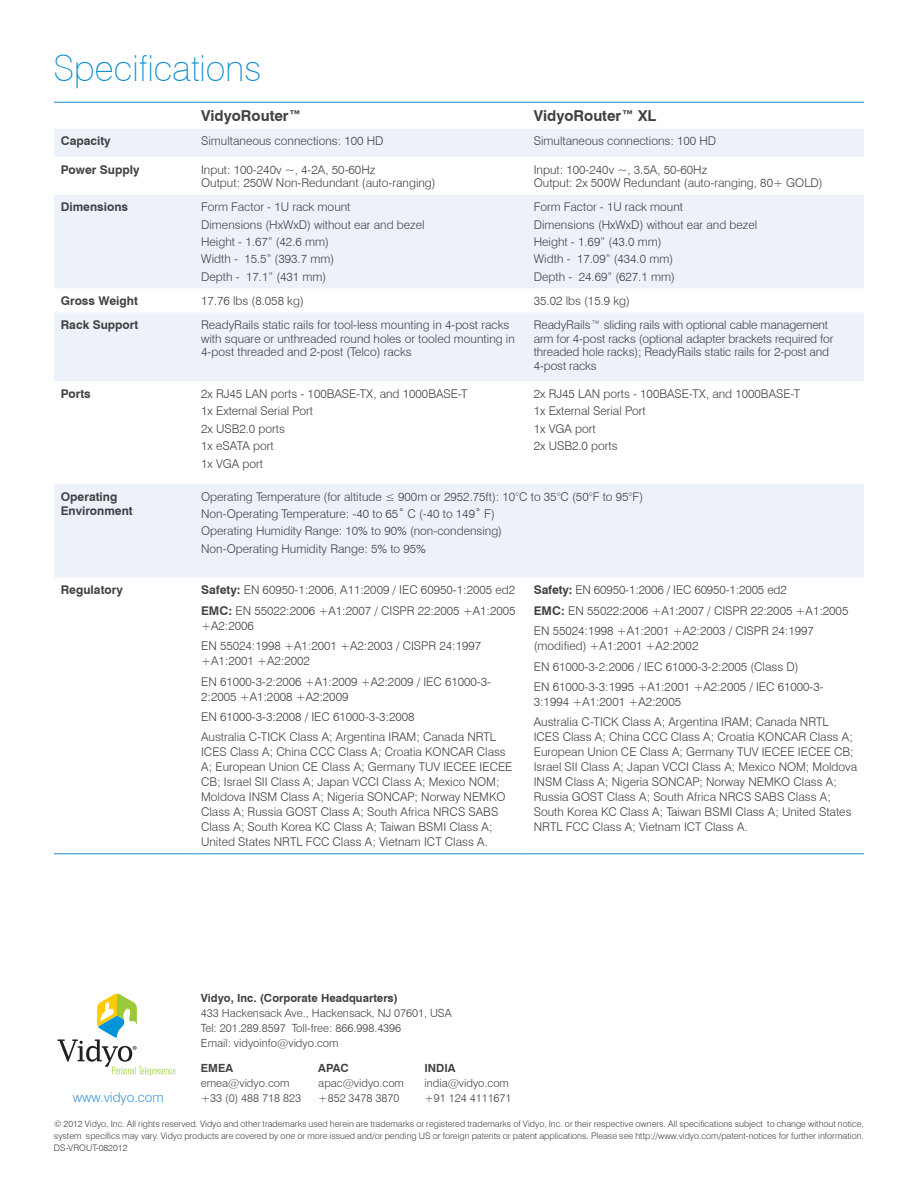
<style>
.page{position:relative;width:918px;height:1188px;background:#fff}
.page>*{position:absolute;margin:0;border:0;box-sizing:border-box;transform-origin:0 0}
.t1{font:100 36px "Swiss 721 BT";color:#108dcd}
.t2{font:700 15px "Swiss 721 BT";color:#414142}
.t3{font:300 13.5px "Swiss 721 BT";color:#3f96d2}
.t4{font:300 12px/17.4px "Swiss 721 BT";color:#414142}
.t5{font:700 12px/14.4px "Swiss 721 BT";color:#414142}
.t6{font:300 11.25px/15px "Swiss 721 BT";color:#414142}
.t7{font:700 11.25px "Swiss 721 BT";color:#414142}
.t8{font:300 9px/12px "Swiss 721 BT";color:#414142;text-align:justify}
.s1{font-weight:700}
</style>
<div class="page">
<svg style="left:57px;top:994px;width:118px;height:82px"></svg>
<svg style="left:54px;top:129px;width:810px;height:449px;fill:#edf2fa"></svg>
<hr style="left:54px;top:102px;width:140px;height:1px;background:#138ece">
<hr style="left:194px;top:102px;width:333px;height:1px;background:#138ece">
<hr style="left:527px;top:102px;width:337px;height:1px;background:#138ece">
<hr style="left:54px;top:853px;width:140px;height:1px;background:#138ece">
<hr style="left:194px;top:853px;width:333px;height:1px;background:#138ece">
<hr style="left:527px;top:853px;width:337px;height:1px;background:#138ece">
<h1 class="t1" style="left:54px;top:47px;width:209px">Specifications</h1>
<p class="t2" style="left:201px;top:107px;width:102px">VidyoRouter™</p>
<p class="t2" style="left:534px;top:107px;width:124px">VidyoRouter™ XL</p>
<p class="t5" style="left:61px;top:134px;width:51px">Capacity</p>
<p class="t4" style="left:201px;top:132px;width:184px">Simultaneous connections: 100 HD</p>
<p class="t4" style="left:534px;top:132px;width:184px">Simultaneous connections: 100 HD</p>
<p class="t5" style="left:61px;top:162px;width:80px">Power Supply</p>
<p class="t4" style="left:201px;top:163px;width:236px;line-height:13.5px">Input: 100-240v ~, 4-2A, 50-60Hz<br>Output: 250W Non-Redundant (auto-ranging)</p>
<p class="t4" style="left:534px;top:163px;width:290px;line-height:13.5px">Input: 100-240v ~, 3.5A, 50-60Hz<br>Output: 2x 500W Redundant (auto-ranging, 80+ GOLD)</p>
<p class="t5" style="left:61px;top:200px;width:69px">Dimensions</p>
<p class="t4" style="left:201px;top:198px;width:225px">Form Factor - 1U rack mount<br>Dimensions (HxWxD) without ear and bezel<br>Height - 1.67” (42.6 mm)<br>Width - 15.5” (393.7 mm)<br>Depth - 17.1” (431 mm)</p>
<p class="t4" style="left:534px;top:198px;width:225px">Form Factor - 1U rack mount<br>Dimensions (HxWxD) without ear and bezel<br>Height - 1.69” (43.0 mm)<br>Width - 17.09” (434.0 mm)<br>Depth - 24.69” (627.1 mm)</p>
<p class="t5" style="left:61px;top:293px;width:79px">Gross Weight</p>
<p class="t4" style="left:201px;top:292px;width:104px">17.76 lbs (8.058 kg)</p>
<p class="t4" style="left:534px;top:292px;width:98px">35.02 lbs (15.9 kg)</p>
<p class="t5" style="left:61px;top:318px;width:79px">Rack Support</p>
<p class="t4" style="left:201px;top:318px;width:315px;line-height:13.5px">ReadyRails static rails for tool-less mounting in 4-post racks with square or unthreaded round holes or tooled mounting in<br>4-post threaded and 2-post (Telco) racks</p>
<p class="t4" style="left:534px;top:318px;width:301px;line-height:13.5px">ReadyRails™ sliding rails with optional cable management arm for 4-post racks (optional adapter brackets required for threaded hole racks); ReadyRails static rails for 2-post and 4-post racks</p>
<p class="t5" style="left:61px;top:386px;width:32px">Ports</p>
<p class="t4" style="left:201px;top:385px;width:268px">2x RJ45 LAN ports - 100BASE-TX, and 1000BASE-T<br>1x External Serial Port<br>2x USB2.0 ports<br>1x eSATA port<br>1x VGA port</p>
<p class="t4" style="left:534px;top:385px;width:268px">2x RJ45 LAN ports - 100BASE-TX, and 1000BASE-T<br>1x External Serial Port<br>1x VGA port<br>2x USB2.0 ports</p>
<p class="t5" style="left:61px;top:489px;width:74px">Operating<br>Environment</p>
<p class="t4" style="left:201px;top:488px;width:444px">Operating Temperature (for altitude ≤ 900m or 2952.75ft): 10°C to 35°C (50°F to 95°F)<br>Non-Operating Temperature: -40 to 65˚ C (-40 to 149˚ F)<br>Operating Humidity Range: 10% to 90% (non-condensing)<br>Non-Operating Humidity Range: 5% to 95%</p>
<p class="t5" style="left:61px;top:583px;width:64px">Regulatory</p>
<p class="t4" style="left:201px;top:580px;width:316px;line-height:20.4px"><span class="s1">Safety:</span> EN 60950-1:2006, A11:2009 / IEC 60950-1:2005 ed2<br><span class="s1">EMC:</span> EN 55022:2006 +A1:2007 / CISPR 22:2005 +A1:2005</p>
<p class="t4" style="left:201px;top:615px;width:282px;line-height:20.4px">+A2:2006<br>EN 55024:1998 +A1:2001 +A2:2003 / CISPR 24:1997</p>
<p class="t4" style="left:201px;top:651px;width:292px;line-height:20.4px">+A1:2001 +A2:2002<br>EN 61000-3-2:2006 +A1:2009 +A2:2009 / IEC 61000-3-</p>
<p class="t4" style="left:201px;top:686px;width:297px;line-height:20.4px">2:2005 +A1:2008 +A2:2009<br>EN 61000-3-3:2008 / IEC 61000-3-3:2008<br>Australia C-TICK Class A; Argentina IRAM; Canada NRTL</p>
<p class="t4" style="left:201px;top:744px;width:313px;line-height:15px">ICES Class A; China CCC Class A; Croatia KONCAR Class A; European Union CE Class A; Germany TUV IECEE IECEE CB; Israel SII Class A; Japan VCCI Class A; Mexico NOM; Moldova INSM Class A; Nigeria SONCAP; Norway NEMKO Class A; Russia GOST Class A; South Africa NRCS SABS Class A; South Korea KC Class A; Taiwan BSMI Class A; United States NRTL FCC Class A; Vietnam ICT Class A.</p>
<p class="t4" style="left:534px;top:580px;width:316px;line-height:20.4px"><span class="s1">Safety:</span> EN 60950-1:2006 / IEC 60950-1:2005 ed2<br><span class="s1">EMC:</span> EN 55022:2006 +A1:2007 / CISPR 22:2005 +A1:2005<br>EN 55024:1998 +A1:2001 +A2:2003 / CISPR 24:1997</p>
<p class="t4" style="left:534px;top:636px;width:292px;line-height:20.4px">(modified) +A1:2001 +A2:2002<br>EN 61000-3-2:2006 / IEC 61000-3-2:2005 (Class D)<br>EN 61000-3-3:1995 +A1:2001 +A2:2005 / IEC 61000-3-</p>
<p class="t4" style="left:534px;top:691px;width:297px;line-height:20.4px">3:1994 +A1:2001 +A2:2005<br>Australia C-TICK Class A; Argentina IRAM; Canada NRTL</p>
<p class="t4" style="left:534px;top:729px;width:325px;line-height:15px">ICES Class A; China CCC Class A; Croatia KONCAR Class A; European Union CE Class A; Germany TUV IECEE IECEE CB; Israel SII Class A; Japan VCCI Class A; Mexico NOM; Moldova INSM Class A; Nigeria SONCAP; Norway NEMKO Class A; Russia GOST Class A; South Africa NRCS SABS Class A; South Korea KC Class A; Taiwan BSMI Class A; United States NRTL FCC Class A; Vietnam ICT Class A.</p>
<p class="t3" style="left:73px;top:1089px;width:92px">www.vidyo.com</p>
<p class="t7" style="left:201px;top:991px;width:199px">Vidyo, Inc. (Corporate Headquarters)</p>
<p class="t6" style="left:201px;top:1005px;width:252px">433 Hackensack Ave., Hackensack, NJ 07601, USA<br>Tel: 201.289.8597 Toll-free: 866.998.4396<br>Email: vidyoinfo@vidyo.com</p>
<p class="t7" style="left:318px;top:1061px;width:32px">APAC</p>
<p class="t6" style="left:318px;top:1075px;width:87px">apac@vidyo.com +852 3478 3870</p>
<p class="t7" style="left:424px;top:1061px;width:33px">INDIA</p>
<p class="t6" style="left:424px;top:1075px;width:89px">india@vidyo.com +91 124 4111671</p>
<p class="t7" style="left:201px;top:1061px;width:34px">EMEA</p>
<p class="t6" style="left:201px;top:1075px;width:102px">emea@vidyo.com +33 (0) 488 718 823</p>
<p class="t8" style="left:54px;top:1118px;width:812px">© 2012 Vidyo, Inc. All rights reserved. Vidyo and other trademarks used herein are trademarks or registered trademarks of Vidyo, Inc. or their respective owners. All specifications subject to change without notice, system specifics may vary. Vidyo products are covered by one or more issued and/or pending US or foreign patents or patent applications. Please see http://www.vidyo.com/patent-notices for further information.<br>DS-VROUT-082012</p>
</div>
